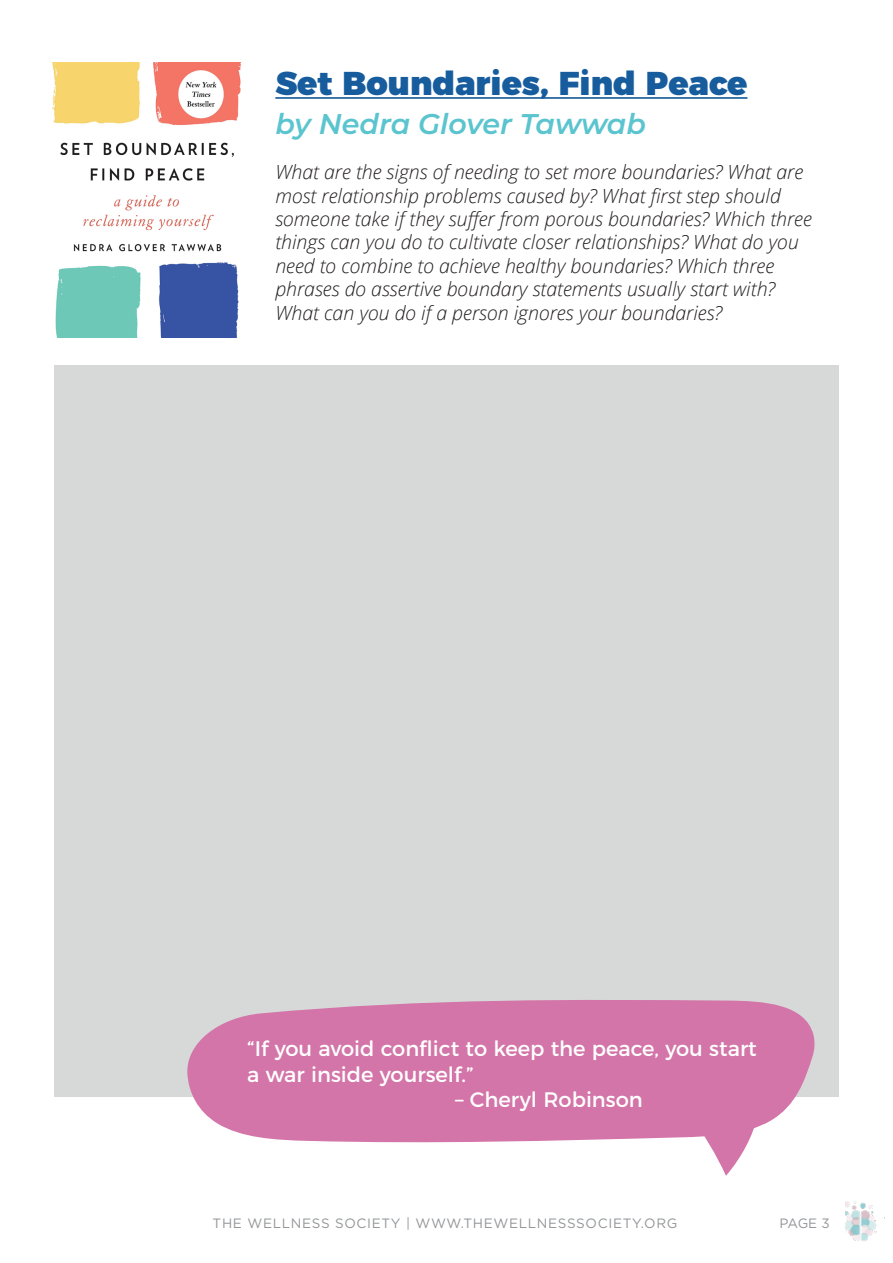
<style>
.page{position:relative;width:893px;height:1263px;background:#fff}
.page>*{position:absolute;margin:0;border:0;box-sizing:border-box;transform-origin:0 0}
.t1{font:900 33px "Montserrat";color:#175d9e}
.t2{font:italic 600 28.5px "Montserrat";color:#5ac4cf}
.t3{font:21px "Montserrat";color:#fff}
.t4{font:italic 300 19.5px/23.4px "Open Sans";color:#231f20}
.t5{font:13.5px "Gotham";letter-spacing:.05em;color:#939598}
</style>
<div class="page">
<img style="left:845px;top:1201px;width:32px;height:41px">
<img style="left:52px;top:63px;width:189px;height:274px">
<hr style="left:275px;top:97px;width:472px;height:2px;background:#175d9e">
<div style="left:54px;top:366px;width:785px;height:731px;background:#d7d9d9"></div>
<svg style="left:709px;top:1144px;width:38px;height:32px"></svg>
<svg style="left:187px;top:1000px;width:628px;height:144px;background:#d582af"></svg>
<p class="t1" style="left:275px;top:55px;width:474px">Set Boundaries, Find Peace</p>
<p class="t2" style="left:275px;top:104px;width:372px">by Nedra Glover Tawwab</p>
<p class="t4" style="left:275px;top:160px;width:538px">What are the signs of needing to set more boundaries? What are most relationship problems caused by? What first step should someone take if they suffer from porous boundaries? Which three things can you do to cultivate closer relationships? What do you need to combine to achieve healthy boundaries? Which three phrases do assertive boundary statements usually start with?</p>
<p class="t4" style="left:275px;top:300px;width:448px">What can you do if a person ignores your boundaries?</p>
<p class="t3" style="left:247px;top:1032px;width:511px">“If you avoid conflict to keep the peace, you start</p>
<p class="t3" style="left:247px;top:1057px;width:228px">a war inside yourself.”</p>
<p class="t3" style="left:455px;top:1082px;width:189px">– Cheryl Robinson</p>
<p class="t5" style="left:213px;top:1214px;width:466px">THE WELLNESS SOCIETY | WWW.THEWELLNESSSOCIETY.ORG</p>
<p class="t5" style="left:779px;top:1214px;width:52px">PAGE 3</p>
</div>
